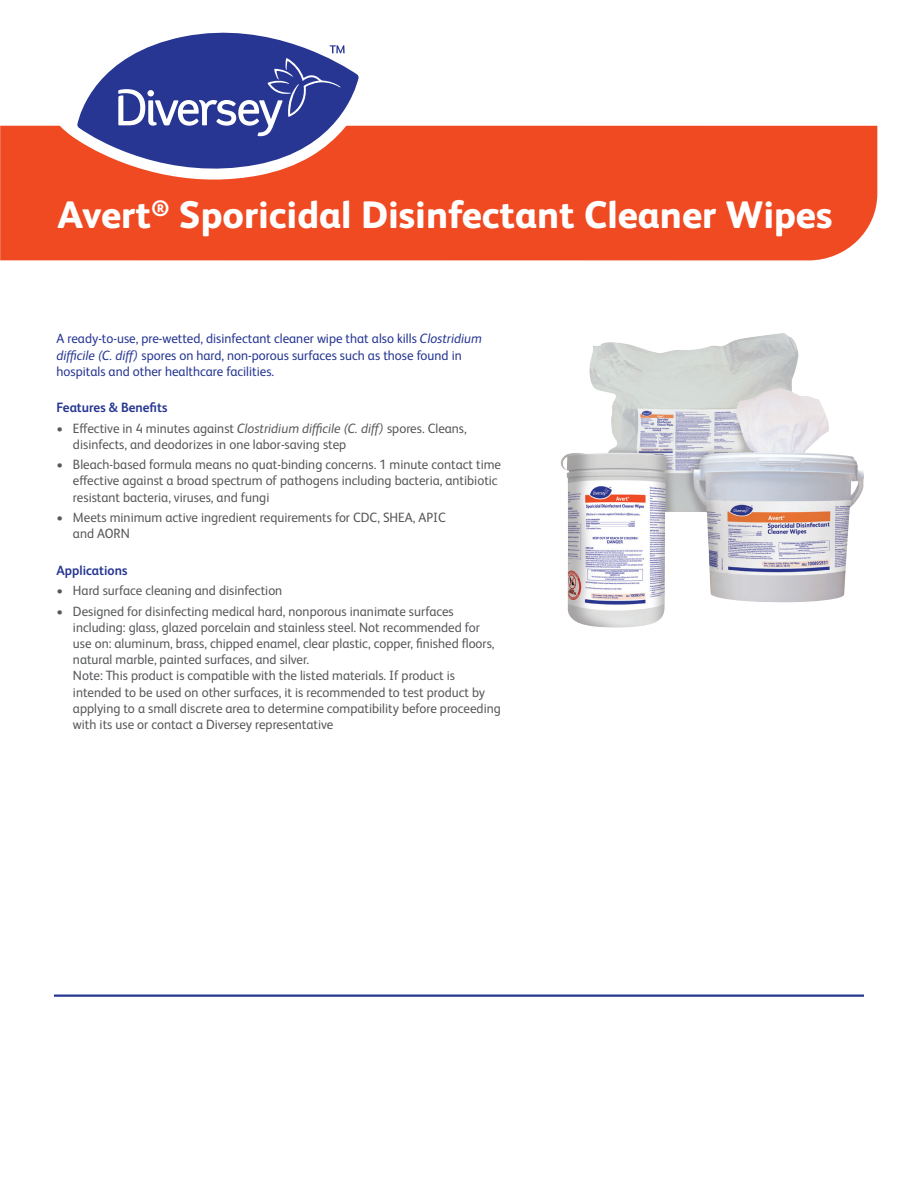
<style>
.page{position:relative;width:918px;height:1188px;background:#fff}
.page>*{position:absolute;margin:0;border:0;box-sizing:border-box;transform-origin:0 0}
.t1{font:800 38.25px "FS Albert Pro";color:#fff}
.t2{font:13.5px/16.2px "FS Albert Pro";color:#57585a}
.t3{font:13.5px/16.2px "FS Albert Pro";color:#263692}
.t4{font:700 13.5px "FS Albert Pro";color:#263692}
.s1{font-style:italic}
</style>
<div class="page">
<div style="left:0;top:126px;width:877px;height:134px;background:#f04a23"></div>
<hr style="left:54px;top:995px;width:810px;height:2px;background:#263692">
<img style="left:561px;top:333px;width:303px;height:295px">
<svg style="left:57px;top:125px;width:317px;height:55px;background:#f15834"></svg>
<svg style="left:77px;top:32px;width:282px;height:149px"></svg>
<svg style="left:118px;top:45px;width:227px;height:91px;background:#4b58a4"></svg>
<h1 class="t1" style="left:57px;top:185px;width:777px">Avert<sup>®</sup> Sporicidal Disinfectant Cleaner Wipes</h1>
<p class="t3" style="left:57px;top:330px;width:427px">A ready-to-use, pre-wetted, disinfectant cleaner wipe that also kills <span class="s1">Clostridium difficile (C. diff)</span> spores on hard, non-porous surfaces such as those found in hospitals and other healthcare facilities.</p>
<p class="t4" style="left:57px;top:398px;width:112px">Features &amp; Benefits</p>
<p class="t2" style="left:73px;top:419px;width:395px;text-indent:-16px">• Effective in 4 minutes against <span class="s1">Clostridium difficile (C. diff)</span> spores. Cleans, disinfects, and deodorizes in one labor-saving step</p>
<p class="t2" style="left:73px;top:456px;width:430px;text-indent:-16px">• Bleach-based formula means no quat-binding concerns. 1 minute contact time effective against a broad spectrum of pathogens including bacteria, antibiotic resistant bacteria, viruses, and fungi</p>
<p class="t2" style="left:73px;top:508px;width:374px;text-indent:-16px">• Meets minimum active ingredient requirements for CDC, SHEA, APIC and AORN</p>
<p class="t4" style="left:57px;top:561px;width:72px">Applications</p>
<p class="t2" style="left:57px;top:581px;width:227px">• Hard surface cleaning and disinfection</p>
<p class="t2" style="left:73px;top:602px;width:429px;text-indent:-16px">• Designed for disinfecting medical hard, nonporous inanimate surfaces including: glass, glazed porcelain and stainless steel. Not recommended for use on: aluminum, brass, chipped enamel, clear plastic, copper, finished floors, natural marble, painted surfaces, and silver.<br>Note: This product is compatible with the listed materials. If product is intended to be used on other surfaces, it is recommended to test product by applying to a small discrete area to determine compatibility before proceeding with its use or contact a Diversey representative</p>
</div>
